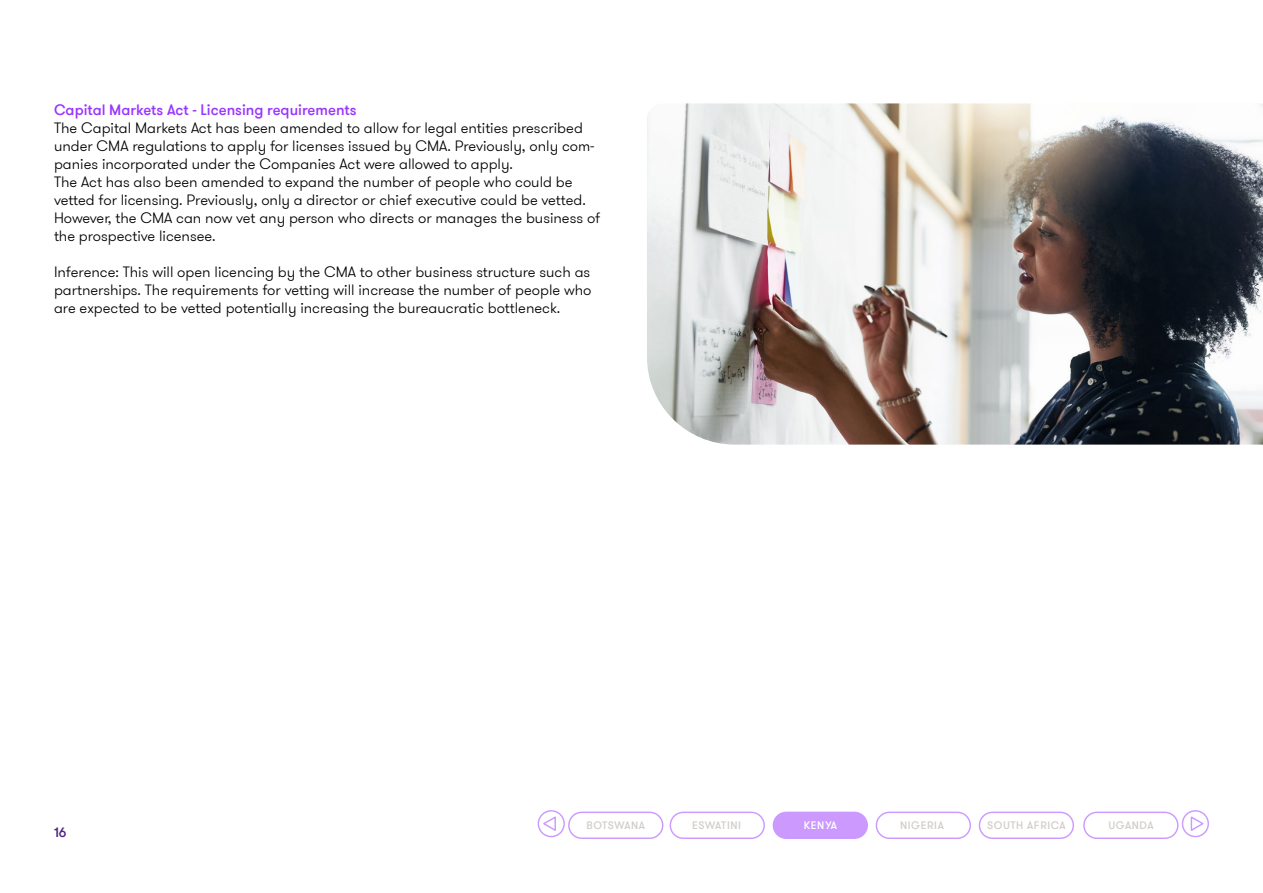
<style>
.page{position:relative;width:1263px;height:893px;background:#fff}
.page>*{position:absolute;margin:0;border:0;box-sizing:border-box;transform-origin:0 0}
.t1{font:300 15px/18px "GT Walsheim Pro";color:#000}
.t2{font:500 15px "GT Walsheim Pro";color:#9936ff}
.t3{font:500 13.5px "GT Walsheim Pro";color:#4f2683}
.t4{font:500 10.8px "GT Walsheim Pro";letter-spacing:.05em;color:#d3ceca}
.t5{font:500 10.8px "GT Walsheim Pro";letter-spacing:.05em;color:#fff}
</style>
<div class="page">
<img style="left:647px;top:103px;width:616px;height:342px">
<div style="left:568px;top:812px;width:95px;height:27px;border:1px solid #cc9aff;border-radius:13px"></div>
<div style="left:670px;top:812px;width:95px;height:27px;border:1px solid #cc9aff;border-radius:13px"></div>
<div style="left:773px;top:812px;width:94px;height:26px;background:#cc9aff;border-radius:13px"></div>
<div style="left:773px;top:812px;width:95px;height:27px;border:1px solid #cc9aff;border-radius:13px"></div>
<div style="left:876px;top:812px;width:95px;height:27px;border:1px solid #cc9aff;border-radius:13px"></div>
<div style="left:979px;top:812px;width:95px;height:27px;border:1px solid #cc9aff;border-radius:13px"></div>
<div style="left:1083px;top:812px;width:95px;height:27px;border:1px solid #cc9aff;border-radius:13px"></div>
<div style="left:538px;top:810px;width:27px;height:27px;border:1px solid #cc9aff;border-radius:50%"></div>
<svg style="left:541px;top:815px;width:15px;height:17px"></svg>
<div style="left:1182px;top:810px;width:27px;height:27px;border:1px solid #cc9aff;border-radius:50%"></div>
<svg style="left:1190px;top:815px;width:16px;height:17px"></svg>
<p class="t2" style="left:54px;top:100px;width:304px">Capital Markets Act - Licensing requirements</p>
<p class="t1" style="left:54px;top:119px;width:548px">The Capital Markets Act has been amended to allow for legal entities prescribed under CMA regulations to apply for licenses issued by CMA. Previously, only com&shy;panies incorporated under the Companies Act were allowed to apply.<br>The Act has also been amended to expand the number of people who could be vetted for licensing. Previously, only a director or chief executive could be vetted.<br>However, the CMA can now vet any person who directs or manages the business of the prospective licensee.</p>
<p class="t1" style="left:54px;top:263px;width:539px;text-align:justify">Inference: This will open licencing by the CMA to other business structure such as partnerships. The requirements for vetting will increase the number of people who are expected to be vetted potentially increasing the bureaucratic bottleneck.</p>
<p class="t3" style="left:54px;top:824px;width:14px">16</p>
<p class="t4" style="left:586px;top:818px;width:60px">BOTSWANA</p>
<p class="t4" style="left:692px;top:819px;width:50px">ESWATINI</p>
<p class="t5" style="left:804px;top:818px;width:35px">KENYA</p>
<p class="t4" style="left:900px;top:818px;width:45px">NIGERIA</p>
<p class="t4" style="left:987px;top:818px;width:80px">SOUTH AFRICA</p>
<p class="t4" style="left:1108px;top:818px;width:47px">UGANDA</p>
</div>
